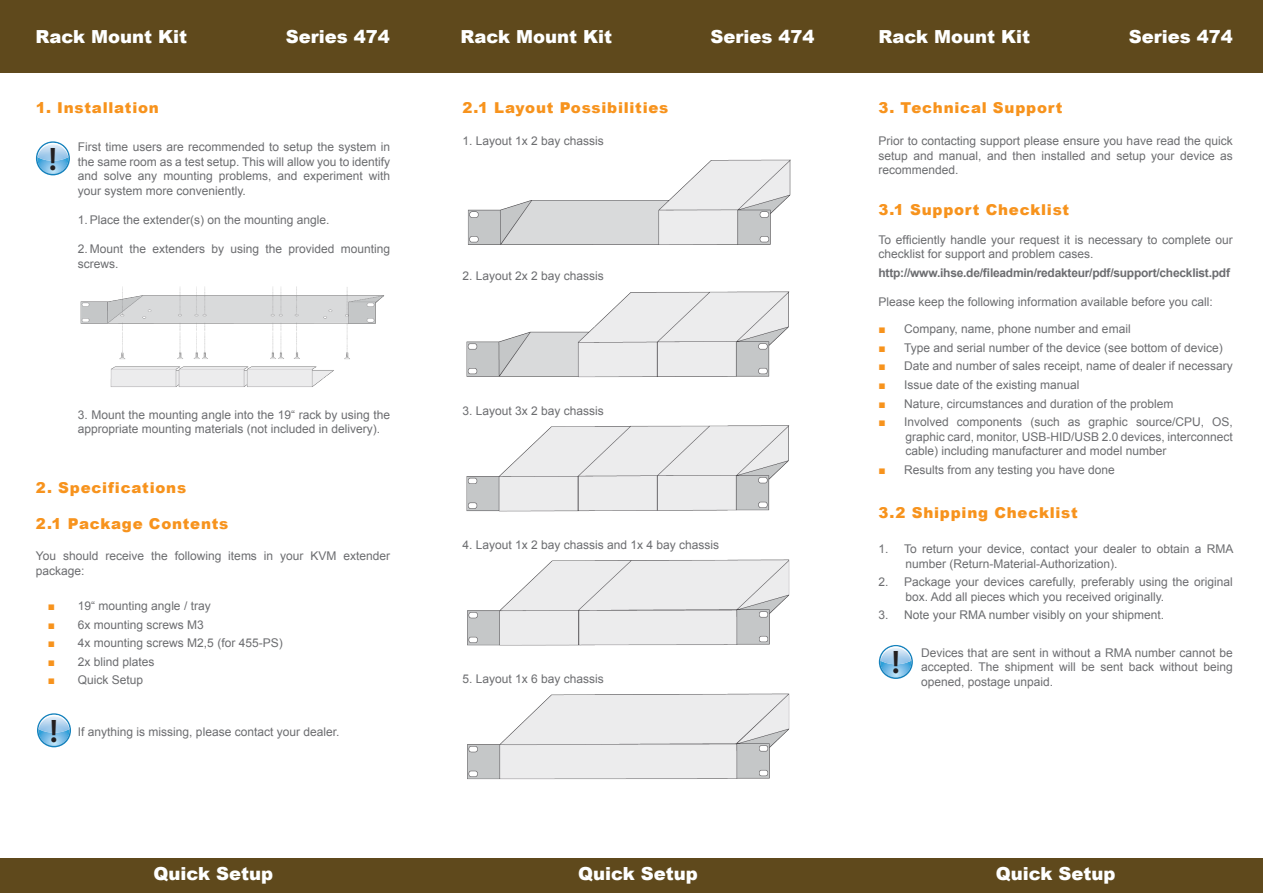
<style>
.page{position:relative;width:1263px;height:893px;background:#fff}
.page>*{position:absolute;margin:0;border:0;box-sizing:border-box;transform-origin:0 0}
.t1{font:600 32.7px "Myriad Pro";color:#231f20}
.Subtitle{font:900 18px "Arial";color:#feffff}
.t2{font:900 15px "Arial";letter-spacing:.05em;color:#f7931d}
.Liste_orange_Punkte{font:12px/14.4px "Arial";color:#6c6d70}
.Liste_orange_Punkte-2{font:700 12px "Arial";letter-spacing:-.02em;color:#6c6d70}
.s1{color:#f7931d}
</style>
<div class="page">
<div style="left:0;top:859px;width:1263px;height:34px;background:#5f491c"></div>
<div style="left:0;top:0;width:1263px;height:72px;background:#5f491c"></div>
<img style="left:80px;top:286px;width:305px;height:101px">
<img style="left:468px;top:159px;width:323px;height:86px">
<img style="left:466px;top:291px;width:324px;height:87px">
<img style="left:466px;top:425px;width:324px;height:87px">
<img style="left:467px;top:559px;width:323px;height:87px">
<img style="left:467px;top:693px;width:323px;height:87px">
<svg style="left:36px;top:141px;width:34px;height:34px"></svg>
<img style="left:37px;top:143px;width:31px;height:14px">
<svg style="left:37px;top:713px;width:34px;height:34px"></svg>
<img style="left:38px;top:715px;width:32px;height:14px">
<svg style="left:879px;top:645px;width:34px;height:34px"></svg>
<img style="left:880px;top:646px;width:31px;height:15px">
<p class="Subtitle" style="left:36px;top:23px;width:153px">Rack Mount Kit</p>
<p class="Subtitle" style="left:286px;top:23px;width:105px">Series 474</p>
<p class="Subtitle" style="left:460px;top:23px;width:153px">Rack Mount Kit</p>
<p class="Subtitle" style="left:710px;top:23px;width:105px">Series 474</p>
<p class="Subtitle" style="left:878px;top:23px;width:153px">Rack Mount Kit</p>
<p class="Subtitle" style="left:1129px;top:23px;width:105px">Series 474</p>
<p class="t2" style="left:36px;top:97px;width:124px">1. Installation</p>
<p class="Liste_orange_Punkte" style="left:78px;top:140px;width:314px;text-align:justify">First time users are recommended to setup the system in the same room as a test setup. This will allow you to identify and solve any mounting problems, and experiment with your system more conveniently.</p>
<p class="Liste_orange_Punkte" style="left:78px;top:213px;width:253px">1. Place the extender(s) on the mounting angle.</p>
<p class="Liste_orange_Punkte" style="left:78px;top:242px;width:314px">2. Mount the extenders by using the provided mounting screws.</p>
<h1 class="t1" style="left:49px;top:138px;width:10px">!</h1>
<p class="Liste_orange_Punkte" style="left:78px;top:408px;width:314px">3. Mount the mounting angle into the 19“ rack by using the appropriate mounting materials (not included in delivery).</p>
<p class="t2" style="left:36px;top:477px;width:152px">2. Specifications</p>
<p class="t2" style="left:36px;top:513px;width:194px">2.1 Package Contents</p>
<p class="Liste_orange_Punkte" style="left:36px;top:549px;width:356px">You should receive the following items in your KVM extender package:</p>
<p class="Liste_orange_Punkte" style="left:48px;top:599px;width:164px"><span class="s1">■</span> 19“ mounting angle / tray</p>
<p class="Liste_orange_Punkte" style="left:48px;top:617px;width:158px"><span class="s1">■</span> 6x mounting screws M3</p>
<p class="Liste_orange_Punkte" style="left:48px;top:636px;width:236px"><span class="s1">■</span> 4x mounting screws M2,5 (for 455-PS)</p>
<p class="Liste_orange_Punkte" style="left:48px;top:654px;width:108px"><span class="s1">■</span> 2x blind plates</p>
<p class="Liste_orange_Punkte" style="left:48px;top:673px;width:97px"><span class="s1">■</span> Quick Setup</p>
<h1 class="t1" style="left:50px;top:710px;width:10px">!</h1>
<p class="Liste_orange_Punkte" style="left:78px;top:725px;width:263px">If anything is missing, please contact your dealer.</p>
<p class="t2" style="left:462px;top:97px;width:207px">2.1 Layout Possibilities</p>
<p class="Liste_orange_Punkte" style="left:462px;top:134px;width:143px">1. Layout 1x 2 bay chassis</p>
<p class="Liste_orange_Punkte" style="left:462px;top:269px;width:143px">2. Layout 2x 2 bay chassis</p>
<p class="Liste_orange_Punkte" style="left:462px;top:403px;width:143px">3. Layout 3x 2 bay chassis</p>
<p class="Liste_orange_Punkte" style="left:462px;top:537px;width:258px">4. Layout 1x 2 bay chassis and 1x 4 bay chassis</p>
<p class="Liste_orange_Punkte" style="left:462px;top:671px;width:143px">5. Layout 1x 6 bay chassis</p>
<p class="t2" style="left:878px;top:97px;width:185px">3. Technical Support</p>
<p class="Liste_orange_Punkte" style="left:878px;top:134px;width:356px;text-align:justify">Prior to contacting support please ensure you have read the quick setup and manual, and then installed and setup your device as recommended.</p>
<p class="t2" style="left:878px;top:199px;width:192px">3.1 Support Checklist</p>
<p class="Liste_orange_Punkte" style="left:878px;top:232px;width:356px">To efficiently handle your request it is necessary to complete our checklist for support and problem cases.</p>
<p class="Liste_orange_Punkte-2" style="left:878px;top:265px;width:353px">http://www.ihse.de/fileadmin/redakteur/pdf/support/checklist.pdf</p>
<p class="Liste_orange_Punkte" style="left:878px;top:294px;width:336px">Please keep the following information available before you call:</p>
<p class="Liste_orange_Punkte" style="left:878px;top:322px;width:254px"><span class="s1">■</span> Company, name, phone number and email</p>
<p class="Liste_orange_Punkte" style="left:878px;top:340px;width:346px"><span class="s1">■</span> Type and serial number of the device (see bottom of device)</p>
<p class="Liste_orange_Punkte" style="left:878px;top:359px;width:356px"><span class="s1">■</span> Date and number of sales receipt, name of dealer if necessary</p>
<p class="Liste_orange_Punkte" style="left:878px;top:378px;width:202px"><span class="s1">■</span> Issue date of the existing manual</p>
<p class="Liste_orange_Punkte" style="left:878px;top:396px;width:296px"><span class="s1">■</span> Nature, circumstances and duration of the problem</p>
<p class="Liste_orange_Punkte" style="left:905px;top:415px;width:329px;text-align:justify;text-indent:-27px"><span class="s1">■</span> Involved components (such as graphic source/CPU, OS, graphic card, monitor, USB-HID/USB 2.0 devices, interconnect cable) including manufacturer and model number</p>
<p class="Liste_orange_Punkte" style="left:878px;top:462px;width:238px"><span class="s1">■</span> Results from any testing you have done</p>
<p class="t2" style="left:878px;top:502px;width:201px">3.2 Shipping Checklist</p>
<p class="Liste_orange_Punkte" style="left:905px;top:542px;width:329px;text-indent:-27px">1. To return your device, contact your dealer to obtain a RMA number (Return-Material-Authorization).</p>
<p class="Liste_orange_Punkte" style="left:905px;top:575px;width:329px;text-indent:-27px">2. Package your devices carefully, preferably using the original box. Add all pieces which you received originally.</p>
<p class="Liste_orange_Punkte" style="left:878px;top:608px;width:287px">3. Note your RMA number visibly on your shipment.</p>
<p class="Liste_orange_Punkte" style="left:921px;top:645px;width:313px;text-align:justify">Devices that are sent in without a RMA number cannot be accepted. The shipment will be sent back without being opened, postage unpaid.</p>
<h1 class="t1" style="left:892px;top:641px;width:10px">!</h1>
<p class="Subtitle" style="left:153px;top:861px;width:121px">Quick Setup</p>
<p class="Subtitle" style="left:578px;top:861px;width:121px">Quick Setup</p>
<p class="Subtitle" style="left:996px;top:861px;width:121px">Quick Setup</p>
</div>
